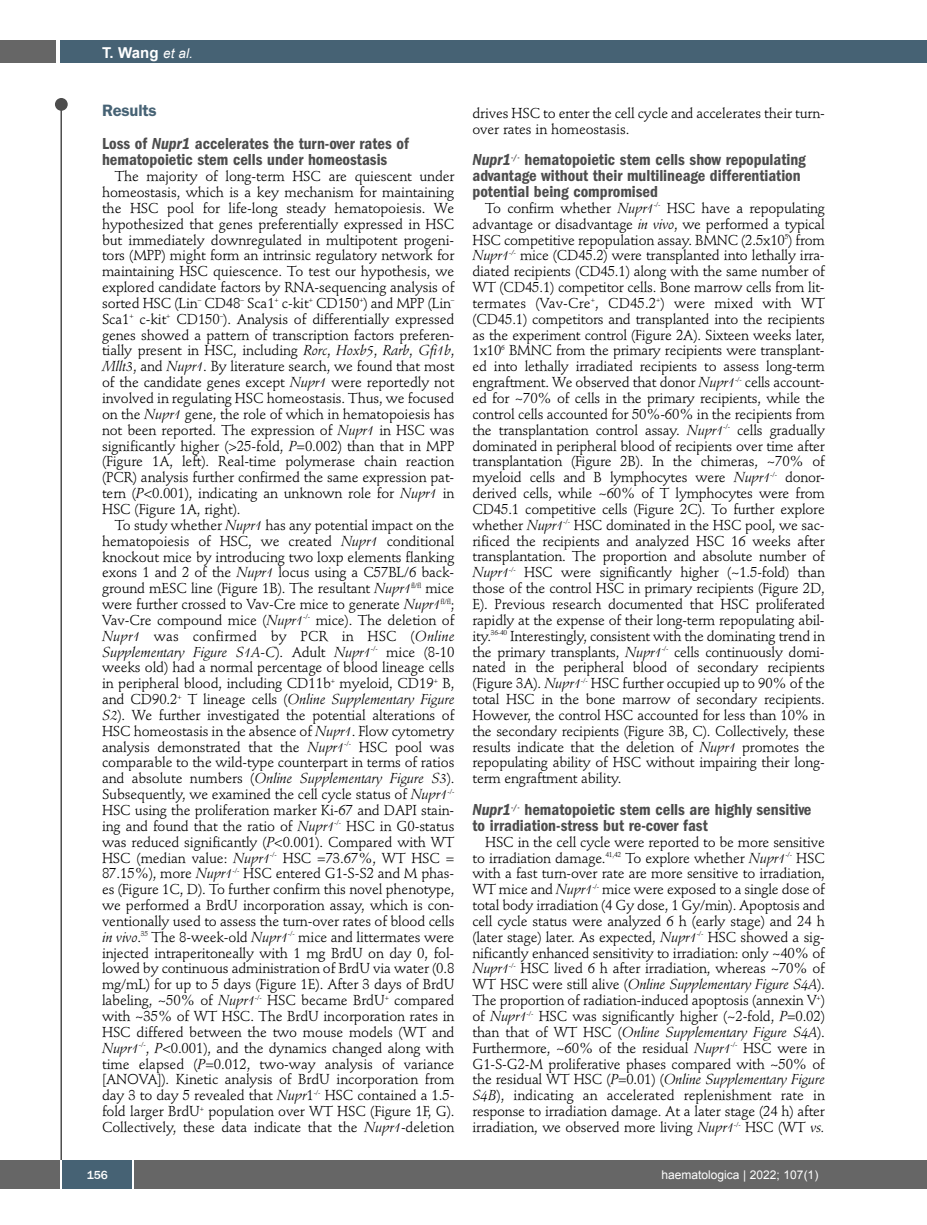
<style>
.page{position:relative;width:927px;height:1225px;background:#fff}
.page>*{position:absolute;margin:0;border:0;box-sizing:border-box;transform-origin:0 0}
.t1{font:600 condensed 16.5px/15.9px "Franklin Gothic";color:#4d4d4d}
.t2{font:700 15px "Arial";color:#fff}
.t3{font:14.25px/15.9px "Stempel Schneidler";letter-spacing:-.01em;color:#000;text-align:justify}
.t4{font:12px "Arial";color:#fff}
.t5{font:500 12px "Franklin Gothic";color:#fff}
.s1{font-weight:400;font-style:italic;font-size:13.5px}
.s2{font-stretch:normal;color:#466274}
.s3{font-style:italic}
</style>
<div class="page">
<div style="left:911px;top:40px;width:16px;height:22px;background:#466274"></div>
<div style="left:910px;top:1160px;width:17px;height:28px;background:#666"></div>
<div style="left:55px;top:98px;width:13px;height:13px;background:#4d4d4d;border-radius:50%"></div>
<hr style="left:60px;top:101px;width:2px;height:1061px;background:#4d4d4d">
<div style="left:60px;top:40px;width:852px;height:22px;background:#466274"></div>
<div style="left:0;top:40px;width:56px;height:22px;background:#666"></div>
<div style="left:0;top:1160px;width:911px;height:28px;background:#666"></div>
<div style="left:62px;top:1160px;width:71px;height:28px;background:#466274"></div>
<hr style="left:60px;top:1160px;width:2px;height:28px;background:#fff">
<svg style="left:133px;top:1160px;width:1px;height:28px"></svg>
<p class="t2" style="left:102px;top:44px;width:92px">T. Wang <span class="s1">et al.</span></p>
<p class="t1" style="left:102px;top:95px;width:308px;line-height:33.8px"><span class="s2">Results<br></span>Loss of <span class="s3">Nupr1</span> accelerates the turn-over rates of</p>
<p class="t1" style="left:102px;top:153px;width:287px">hematopoietic stem cells under homeostasis</p>
<p class="t3" style="left:102px;top:170px;width:354px;text-indent:13px">The majority of long-term HSC are quiescent under homeostasis, which is a key mechanism for maintaining the HSC pool for life-long steady hematopoiesis. We hypothesized that genes preferentially expressed in HSC but immediately downregulated in multipotent progeni&shy;tors (MPP) might form an intrinsic regulatory network for maintaining HSC quiescence. To test our hypothesis, we explored candidate factors by RNA-sequencing analysis of sorted HSC (Lin<sup>–</sup> CD48<sup>–</sup> Sca1<sup>+</sup> c-kit<sup>+</sup> CD150<sup>+</sup>) and MPP (Lin<sup>– </sup>Sca1<sup>+</sup> c-kit<sup>+</sup> CD150<sup>–</sup>). Analysis of differentially expressed genes showed a pattern of transcription factors preferen&shy;tially present in HSC, including <span class="s3">Rorc</span>, <span class="s3">Hoxb5</span>, <span class="s3">Rarb</span>, <span class="s3">Gfi1b</span>, <span class="s3">Mllt3</span>, and <span class="s3">Nupr1</span>. By literature search, we found that most of the candidate genes except <span class="s3">Nupr1</span> were reportedly not involved in regulating HSC homeostasis. Thus, we focused on the <span class="s3">Nupr1</span> gene, the role of which in hematopoiesis has not been reported. The expression of <span class="s3">Nupr1</span> in HSC was significantly higher (&gt;25-fold, <span class="s3">P</span>=0.002) than that in MPP (Figure 1A, left). Real-time polymerase chain reaction (PCR) analysis further confirmed the same expression pat&shy;tern (<span class="s3">P</span>&lt;0.001), indicating an unknown role for <span class="s3">Nupr1</span> in HSC (Figure 1A, right).</p>
<p class="t3" style="left:102px;top:518px;width:354px;text-indent:13px">To study whether <span class="s3">Nupr1</span> has any potential impact on the hematopoiesis of HSC, we created <span class="s3">Nupr1</span> conditional knockout mice by introducing two loxp elements flanking exons 1 and 2 of the <span class="s3">Nupr1</span> locus using a C57BL/6 back&shy;ground mESC line (Figure 1B). The resultant <span class="s3">Nupr1</span><sup>fl/fl</sup> mice were further crossed to Vav-Cre mice to generate <span class="s3">Nupr1</span><sup>fl/fl</sup>; Vav-Cre compound mice (<span class="s3">Nupr1</span><sup>-/-</sup> mice). The deletion of <span class="s3">Nupr1</span> was confirmed by PCR in HSC (<span class="s3">Online Supplementary Figure S1A-C</span>). Adult <span class="s3">Nupr1</span><sup>-/-</sup> mice (8-10 weeks old) had a normal percentage of blood lineage cells in peripheral blood, including CD11b<sup>+</sup> myeloid, CD19<sup>+</sup> B, and CD90.2<sup>+</sup> T lineage cells (<span class="s3">Online Supplementary Figure S2</span>). We further investigated the potential alterations of HSC homeostasis in the absence of <span class="s3">Nupr1</span>. Flow cytometry analysis demonstrated that the <span class="s3">Nupr1</span><sup>-/-</sup> HSC pool was comparable to the wild-type counterpart in terms of ratios and absolute numbers (<span class="s3">Online Supplementary Figure S3</span>).<br>Subsequently, we examined the cell cycle status of <span class="s3">Nupr1</span><sup>-/- </sup>HSC using the proliferation marker Ki-67 and DAPI stain&shy;ing and found that the ratio of <span class="s3">Nupr1</span><sup>-/-</sup> HSC in G0-status was reduced significantly (<span class="s3">P</span>&lt;0.001). Compared with WT HSC (median value: <span class="s3">Nupr1</span><sup>-/-</sup> HSC =73.67%, WT HSC = 87.15%), more <span class="s3">Nupr1</span><sup>-/-</sup> HSC entered G1-S-S2 and M phas&shy;es (Figure 1C, D). To further confirm this novel phenotype, we performed a BrdU incorporation assay, which is con&shy;ventionally used to assess the turn-over rates of blood cells <span class="s3">in vivo</span>.<sup>35</sup> The 8-week-old <span class="s3">Nupr1</span><sup>-/-</sup> mice and littermates were injected intraperitoneally with 1 mg BrdU on day 0, fol&shy;lowed by continuous administration of BrdU via water (0.8 mg/mL) for up to 5 days (Figure 1E). After 3 days of BrdU labeling, ~50% of <span class="s3">Nupr1</span><sup>-/-</sup> HSC became BrdU<sup>+</sup> compared with ~35% of WT HSC. The BrdU incorporation rates in HSC differed between the two mouse models (WT and <span class="s3">Nupr1</span><sup>-/-</sup>, <span class="s3">P</span>&lt;0.001), and the dynamics changed along with time elapsed (<span class="s3">P</span>=0.012, two-way analysis of variance [ANOVA]). Kinetic analysis of BrdU incorporation from day 3 to day 5 revealed that <span class="s3">Nupr</span>1<sup>-/-</sup> HSC contained a 1.5- fold larger BrdU<sup>+</sup> population over WT HSC (Figure 1F, G).<br>Collectively, these data indicate that the <span class="s3">Nupr1</span>-deletion</p>
<p class="t3" style="left:472px;top:106px;width:354px">drives HSC to enter the cell cycle and accelerates their turn&shy;over rates in homeostasis.</p>
<p class="t1" style="left:472px;top:153px;width:335px"><span class="s3">Nupr1</span><sup>-/-</sup> hematopoietic stem cells show repopulating advantage without their multilineage differentiation potential being compromised</p>
<p class="t3" style="left:472px;top:201px;width:354px;text-indent:13px">To confirm whether <span class="s3">Nupr1</span><sup>-/-</sup> HSC have a repopulating advantage or disadvantage <span class="s3">in vivo</span>, we performed a typical HSC competitive repopulation assay. BMNC (2.5x10<sup>5</sup>) from <span class="s3">Nupr1</span><sup>-/-</sup> mice (CD45.2) were transplanted into lethally irra&shy;diated recipients (CD45.1) along with the same number of WT (CD45.1) competitor cells. Bone marrow cells from lit&shy;termates (Vav-Cre<sup>+</sup>, CD45.2<sup>+</sup>) were mixed with WT (CD45.1) competitors and transplanted into the recipients as the experiment control (Figure 2A). Sixteen weeks later, 1x10<sup>6</sup> BMNC from the primary recipients were transplant&shy;ed into lethally irradiated recipients to assess long-term engraftment. We observed that donor <span class="s3">Nupr1</span><sup>-/-</sup> cells account&shy;ed for ~70% of cells in the primary recipients, while the control cells accounted for 50%-60% in the recipients from the transplantation control assay. <span class="s3">Nupr1</span><sup>-/-</sup> cells gradually dominated in peripheral blood of recipients over time after transplantation (Figure 2B). In the chimeras, ~70% of myeloid cells and B lymphocytes were <span class="s3">Nupr1</span><sup>-/-</sup> donor&shy;derived cells, while ~60% of T lymphocytes were from CD45.1 competitive cells (Figure 2C). To further explore whether <span class="s3">Nupr1</span><sup>-/-</sup> HSC dominated in the HSC pool, we sac&shy;rificed the recipients and analyzed HSC 16 weeks after transplantation. The proportion and absolute number of <span class="s3">Nupr1</span><sup>-/-</sup> HSC were significantly higher (~1.5-fold) than those of the control HSC in primary recipients (Figure 2D, E). Previous research documented that HSC proliferated rapidly at the expense of their long-term repopulating abil&shy;ity.<sup>36-40</sup> Interestingly, consistent with the dominating trend in the primary transplants, <span class="s3">Nupr1</span><sup>-/-</sup> cells continuously domi&shy;nated in the peripheral blood of secondary recipients (Figure 3A). <span class="s3">Nupr1</span><sup>-/-</sup> HSC further occupied up to 90% of the total HSC in the bone marrow of secondary recipients.<br>However, the control HSC accounted for less than 10% in the secondary recipients (Figure 3B, C). Collectively, these results indicate that the deletion of <span class="s3">Nupr1</span> promotes the repopulating ability of HSC without impairing their long&shy;term engraftment ability.</p>
<p class="t1" style="left:472px;top:803px;width:341px"><span class="s3">Nupr1</span><sup>-/-</sup> hematopoietic stem cells are highly sensitive to irradiation-stress but re-cover fast</p>
<p class="t3" style="left:472px;top:835px;width:354px;text-indent:13px">HSC in the cell cycle were reported to be more sensitive to irradiation damage.<sup>41,42</sup> To explore whether <span class="s3">Nupr1</span><sup>-/-</sup> HSC with a fast turn-over rate are more sensitive to irradiation, WT mice and <span class="s3">Nupr1</span><sup>-/-</sup> mice were exposed to a single dose of total body irradiation (4 Gy dose, 1 Gy/min). Apoptosis and cell cycle status were analyzed 6 h (early stage) and 24 h (later stage) later. As expected, <span class="s3">Nupr1</span><sup>-/-</sup> HSC showed a sig&shy;nificantly enhanced sensitivity to irradiation: only ~40% of <span class="s3">Nupr1</span><sup>-/-</sup> HSC lived 6 h after irradiation, whereas ~70% of WT HSC were still alive (<span class="s3">Online Supplementary Figure S4A</span>).<br>The proportion of radiation-induced apoptosis (annexin V<sup>+</sup>) of <span class="s3">Nupr1</span><sup>-/-</sup> HSC was significantly higher (~2-fold, <span class="s3">P</span>=0.02) than that of WT HSC (<span class="s3">Online Supplementary Figure S4A</span>).<br>Furthermore, ~60% of the residual <span class="s3">Nupr1</span><sup>-/-</sup> HSC were in G1-S-G2-M proliferative phases compared with ~50% of the residual WT HSC (<span class="s3">P</span>=0.01) (<span class="s3">Online Supplementary Figure S4B</span>), indicating an accelerated replenishment rate in response to irradiation damage. At a later stage (24 h) after irradiation, we observed more living <span class="s3">Nupr1</span><sup>-/-</sup> HSC (WT <span class="s3">vs.</span></p>
<p class="t5" style="left:87px;top:1167px;width:23px">156</p>
<p class="t4" style="left:661px;top:1168px;width:158px">haematologica | 2022; 107(1)</p>
</div>
